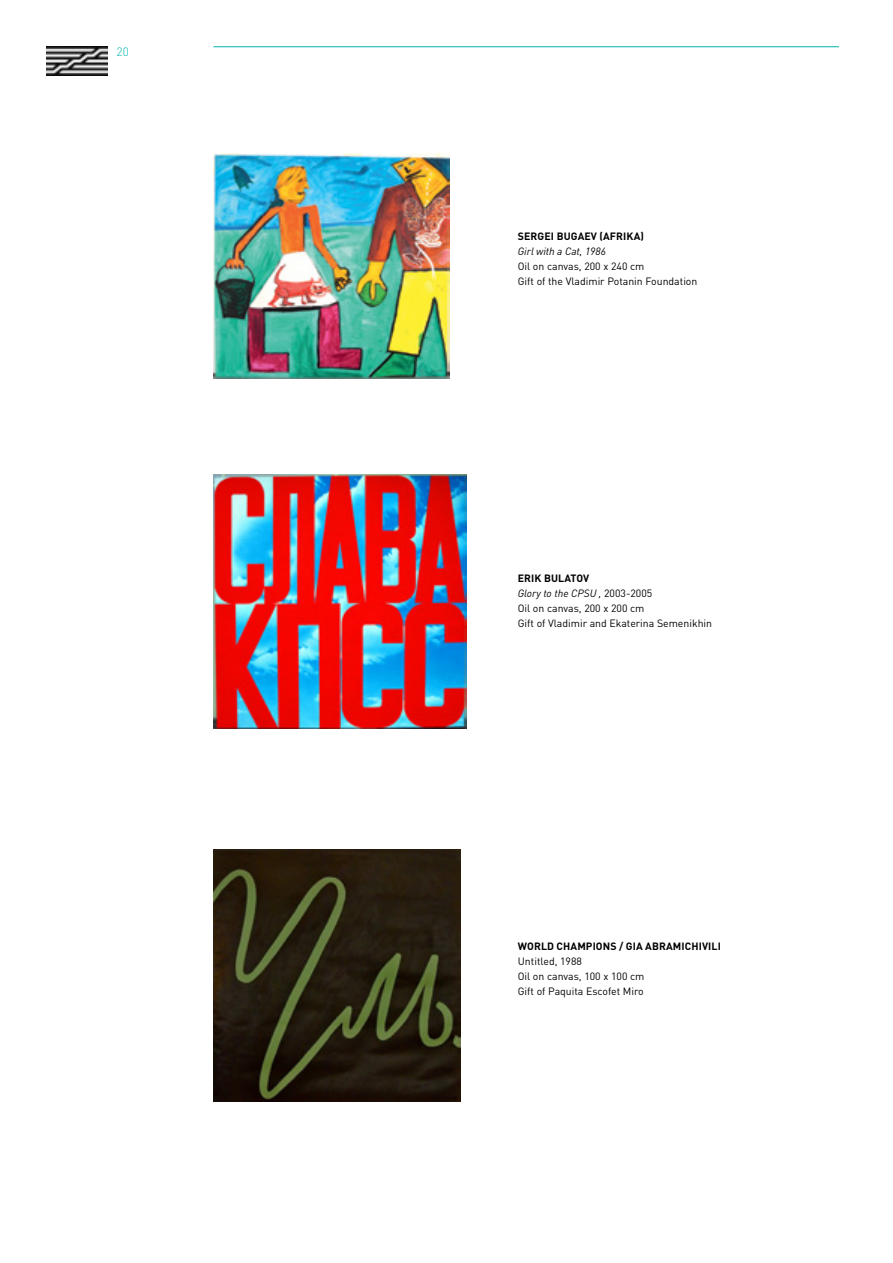
<style>
.page{position:relative;width:893px;height:1263px;background:#fff}
.page>*{position:absolute;margin:0;border:0;box-sizing:border-box;transform-origin:0 0}
.t1{font:300 12px "DINOT";color:#00b4ab}
.t2{font:10.5px/15px "DINOT";color:#000}
.t3{font:700 10.5px "DINOT";letter-spacing:.01em;color:#000}
.t4{font:italic 10.5px "DINOT";color:#000}
.s1{font-weight:700}
.s2{font-style:italic}
</style>
<div class="page">
<img style="left:47px;top:47px;width:60px;height:29px">
<hr style="left:213px;top:47px;width:626px;height:1px;background:#00b4ab">
<img style="left:213px;top:153px;width:236px;height:225px">
<img style="left:213px;top:474px;width:254px;height:255px">
<img style="left:213px;top:849px;width:247px;height:252px">
<p class="t1" style="left:117px;top:44px;width:14px">20</p>
<p class="t3" style="left:518px;top:230px;width:128px">SERGEI BUGAEV (AFRI KA)</p>
<p class="t4" style="left:518px;top:245px;width:90px">Girl with a Cat, 1986</p>
<p class="t2" style="left:518px;top:259px;width:181px">Oil on canvas, 200 x 240 cm<br>Gift of the Vladimir Potanin Foundation</p>
<p class="t2" style="left:518px;top:570px;width:196px"><span class="s1">ERI K BULATOV<br></span><span class="s2">Glory to the CPSU ,</span> 2003-2005<br>Oil on canvas, 200 x 200 cm<br>Gift of Vladimir and Ekaterina Semenikhin</p>
<p class="t3" style="left:518px;top:939px;width:203px">WORLD CHAMPIONS / GIA ABRAMICHIVI LI</p>
<p class="t2" style="left:518px;top:953px;width:128px">U ntitled, 1988<br>Oil on canvas, 100 x 100 cm<br>Gift of Paquita Escofet M iro</p>
</div>
